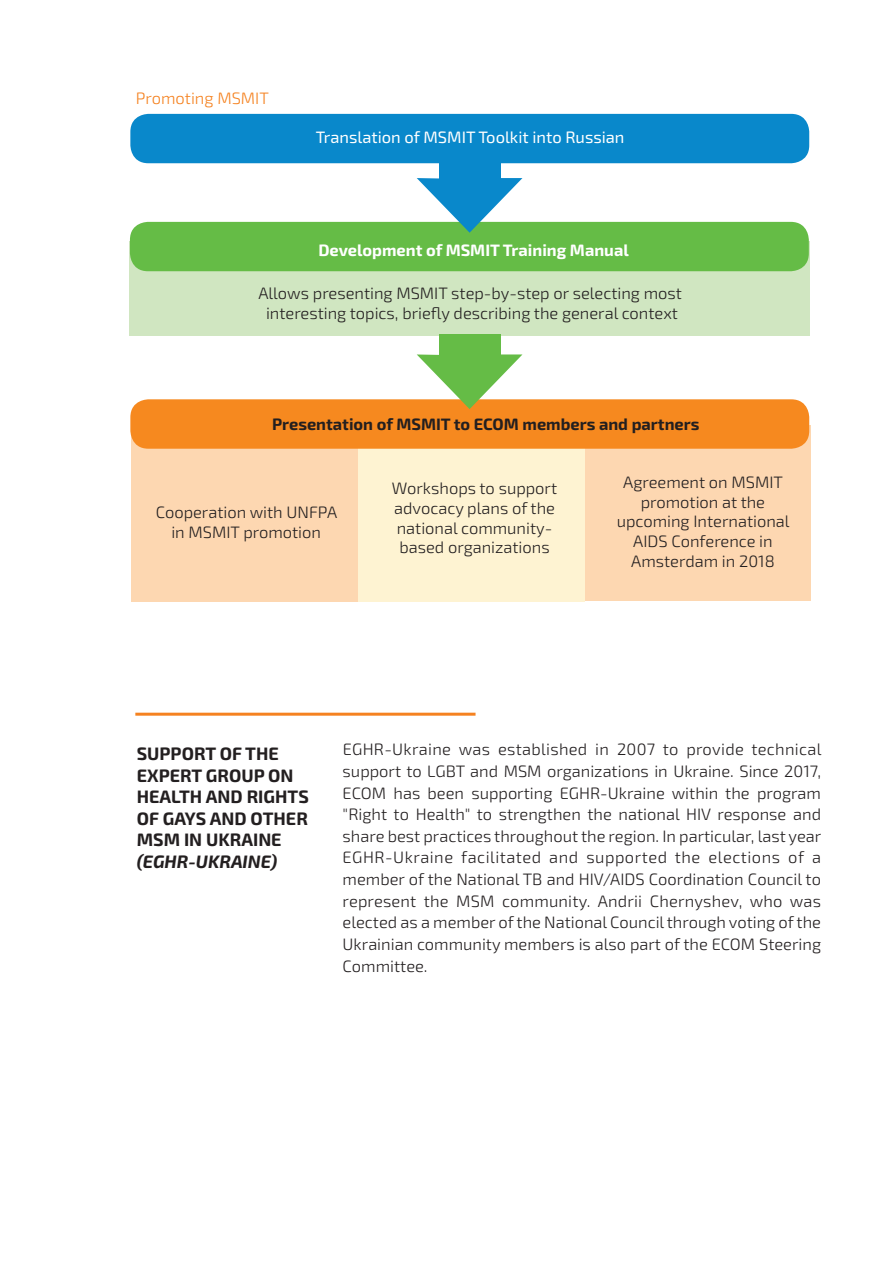
<style>
.page{position:relative;width:893px;height:1263px;background:#fff}
.page>*{position:absolute;margin:0;border:0;box-sizing:border-box;transform-origin:0 0}
.t1{font:700 18px/21.6px "Exo 2";color:#231f20}
.t2{font:italic 700 18px "Exo 2";color:#231f20}
.t3{font:300 16.5px/21.6px "Exo 2";color:#231f20;text-align:center}
.t4{font:700 16.5px "Exo 2";color:#231f20}
.t5{font:16.5px "Exo 2";color:#fff}
.t6{font:700 16.5px "Exo 2";color:#fff}
.t7{font:300 16.5px "Exo 2";color:#f58220}
</style>
<div class="page">
<div style="left:131px;top:424px;width:227px;height:177px;background:#fdd7b1"></div>
<div style="left:358px;top:424px;width:227px;height:177px;background:#fef3d2"></div>
<div style="left:585px;top:425px;width:225px;height:176px;background:#fdd7b1"></div>
<div style="left:130px;top:241px;width:680px;height:95px;background:#d0e6c1"></div>
<div style="left:130px;top:114px;width:679px;height:49px;background:#0988cb;border-radius:18px"></div>
<div style="left:130px;top:222px;width:679px;height:49px;background:#65bc46;border-radius:18px"></div>
<div style="left:130px;top:399px;width:679px;height:50px;background:#f6891f;border-radius:18px"></div>
<svg style="left:417px;top:178px;width:105px;height:55px"></svg>
<svg style="left:417px;top:354px;width:105px;height:55px"></svg>
<div style="left:439px;top:158px;width:61px;height:39px;background:#0988cb"></div>
<div style="left:439px;top:335px;width:61px;height:38px;background:#65bc46"></div>
<hr style="left:135px;top:713px;width:341px;height:3px;background:#f58220">
<p class="t7" style="left:136px;top:93px;width:134px">Promoting MSMIT</p>
<p class="t5" style="left:316px;top:131px;width:310px">Translation of MSMIT Toolkit into Russian</p>
<p class="t6" style="left:318px;top:244px;width:312px">Development of MSMIT Training Manual</p>
<p class="t3" style="left:258px;top:285px;width:425px;line-height:19.8px">Allows presenting MSMIT step-by-step or selecting most interesting topics, briefly describing the general context</p>
<p class="t4" style="left:272px;top:418px;width:429px">Presentation of MSMIT to ECOM members and partners</p>
<p class="t3" style="left:156px;top:504px;width:183px;line-height:19.8px">Cooperation with UNFPA in MSMIT promotion</p>
<p class="t3" style="left:392px;top:480px;width:167px;line-height:19.8px">Workshops to support advocacy plans of the national community&shy;based organizations</p>
<p class="t3" style="left:617px;top:474px;width:174px;line-height:19.8px">Agreement on MSMIT promotion at the upcoming International<br>AIDS Conference in<br>Amsterdam in 2018</p>
<p class="t1" style="left:137px;top:745px;width:173px">SUPPORT OF THE<br>EXPERT GROUP ON<br>HEALTH AND RIGHTS<br>OF GAYS AND OTHER<br>MSM IN UKRAINE</p>
<p class="t2" style="left:137px;top:855px;width:142px">(EGHR-UKRAINE)</p>
<p class="t3" style="left:343px;top:740px;width:480px;text-align:justify">EGHR-Ukraine was established in 2007 to provide technical support to LGBT and MSM organizations in Ukraine. Since 2017, ECOM has been supporting EGHR-Ukraine within the program "Right to Health" to strengthen the national HIV response and share best practices throughout the region. In particular, last year EGHR-Ukraine facilitated and supported the elections of a member of the National TB and HIV/AIDS Coordination Council to represent the MSM community. Andrii Chernyshev, who was elected as a member ofthe National Councilthrough voting ofthe Ukrainian community members is also part of the ECOM Steering Committee.</p>
</div>
